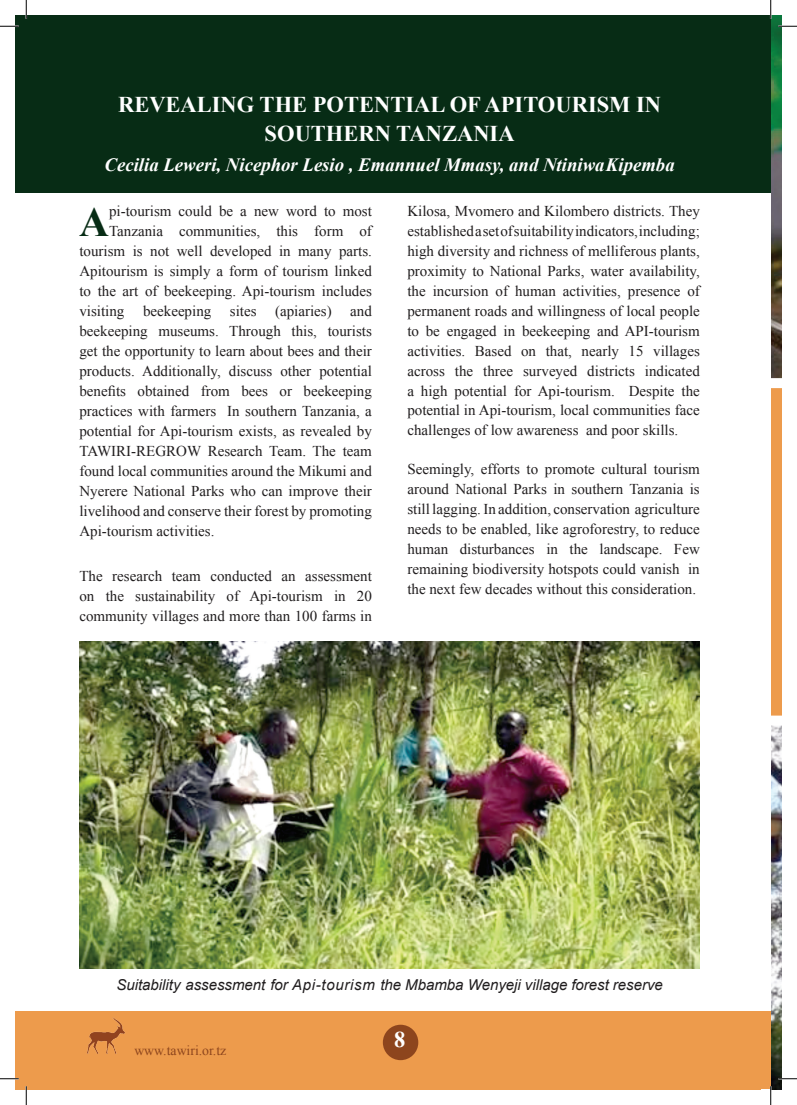
<style>
.page{position:relative;width:797px;height:1105px;background:#fff}
.page>*{position:absolute;margin:0;border:0;box-sizing:border-box;transform-origin:0 0}
.t1{font:700 41.5px "Times New Roman";color:#072c15}
.t2{font:700 22.5px "Times New Roman";color:#fff}
.t3{font:italic 700 18.75px "Times New Roman";color:#fff}
.t4{font:15px/20px "Times New Roman";color:#201d1e;text-align:justify}
.t5{font:italic 15px "Arial";color:#201d1e}
.t6{font:13.75px "Times New Roman";color:#8d451d}
</style>
<div class="page">
<div style="left:16px;top:1010px;width:754px;height:79px;background:#ed9b4c"></div>
<div style="left:383px;top:1025px;width:35px;height:35px;background:#8d451d;border-radius:50%"></div>
<img style="left:87px;top:1018px;width:38px;height:36px">
<div style="left:763px;top:371px;width:18px;height:356px;background:#ed9b4c"></div>
<div style="left:16px;top:16px;width:754px;height:994px;background:#fff"></div>
<div style="left:16px;top:16px;width:754px;height:177px;background:#072c15"></div>
<img style="left:79px;top:641px;width:620px;height:328px">
<svg style="left:0;top:25px;width:19px;height:2px"></svg>
<svg style="left:0;top:1078px;width:19px;height:1px"></svg>
<svg style="left:25px;top:0;width:2px;height:19px"></svg>
<svg style="left:25px;top:1086px;width:2px;height:19px"></svg>
<svg style="left:754px;top:0;width:43px;height:388px"></svg>
<svg style="left:761px;top:716px;width:36px;height:389px"></svg>
<h2 class="t2" style="left:118px;top:89px;width:242px">REVEALING THE POTENTIA</h2>
<h2 class="t2" style="left:430px;top:89px;width:69px">L OF APIT</h2>
<h2 class="t2" style="left:538px;top:89px;width:112px">OURISM IN</h2>
<h2 class="t2" style="left:265px;top:118px;width:96px">SOUTHERN</h2>
<h2 class="t2" style="left:396px;top:118px;width:77px">TANZANIA</h2>
<p class="t3" style="left:104px;top:152px;width:571px">Cecilia Leweri, Nicephor Lesio , Emannuel Mmasy, and Ntiniwa Kipemba</p>
<h1 class="t1" style="left:79px;top:193px;width:31px">A</h1>
<p class="t4" style="left:109px;top:200px;width:264px">pi-tourism could be a new word to most</p>
<p class="t4" style="left:407px;top:200px;width:294px">Kilosa, Mvomero and Kilombero districts. They established a set of suitability indicators, including; high diversity and richness of melliferous plants, proximity to National Parks, water availability, the incursion of human activities, presence of permanent roads and willingness of local people to be engaged in beekeeping and API-tourism activities. Based on that, nearly 15 villages across the three surveyed districts indicated a high potential for Api-tourism. Despite the potential in Api-tourism, local communities face challenges of low awareness and poor skills.</p>
<p class="t4" style="left:407px;top:458px;width:294px">Seemingly, efforts to promote cultural tourism around National Parks in southern Tanzania is still lagging. In addition, conservation agriculture needs to be enabled, like agroforestry, to reduce human disturbances in the landscape. Few remaining biodiversity hotspots could vanish in the next few decades without this consideration.</p>
<p class="t4" style="left:109px;top:220px;width:264px">Tanzania communities, this form of</p>
<p class="t4" style="left:79px;top:240px;width:294px">tourism is not well developed in many parts.</p>
<p class="t4" style="left:79px;top:260px;width:294px">Apitourism is simply a form of tourism linked</p>
<p class="t4" style="left:79px;top:280px;width:294px">to the art of beekeeping. Api-tourism includes</p>
<p class="t4" style="left:79px;top:300px;width:294px">visiting beekeeping sites (apiaries) and</p>
<p class="t4" style="left:79px;top:320px;width:294px">beekeeping museums. Through this, tourists</p>
<p class="t4" style="left:79px;top:340px;width:294px">get the opportunity to learn about bees and their</p>
<p class="t4" style="left:79px;top:360px;width:294px">products. Additionally, discuss other potential</p>
<p class="t4" style="left:79px;top:380px;width:294px">benefits obtained from bees or beekeeping</p>
<p class="t4" style="left:79px;top:400px;width:294px">practices with farmers In southern Tanzania, a</p>
<p class="t4" style="left:79px;top:420px;width:294px">potential for Api-tourism exists, as revealed by</p>
<p class="t4" style="left:79px;top:440px;width:294px">TAWIRI-REGROW Research Team. The team</p>
<p class="t4" style="left:79px;top:460px;width:294px">found local communities around the Mikumi and</p>
<p class="t4" style="left:79px;top:480px;width:294px">Nyerere National Parks who can improve their</p>
<p class="t4" style="left:79px;top:500px;width:294px">livelihood and conserve their forest by promoting</p>
<p class="t4" style="left:79px;top:520px;width:137px">Api-tourism activities.</p>
<p class="t4" style="left:79px;top:566px;width:294px">The research team conducted an assessment on the sustainability of Api-tourism in 20 community villages and more than 100 farms in</p>
<p class="t5" style="left:116px;top:975px;width:548px">Suitability assessment for Api-tourism the Mbamba Wenyeji village forest reserve</p>
<p class="t6" style="left:134px;top:1041px;width:93px">www.tawiri.or.tz</p>
<h2 class="t2" style="left:394px;top:1024px;width:13px">8</h2>
</div>
